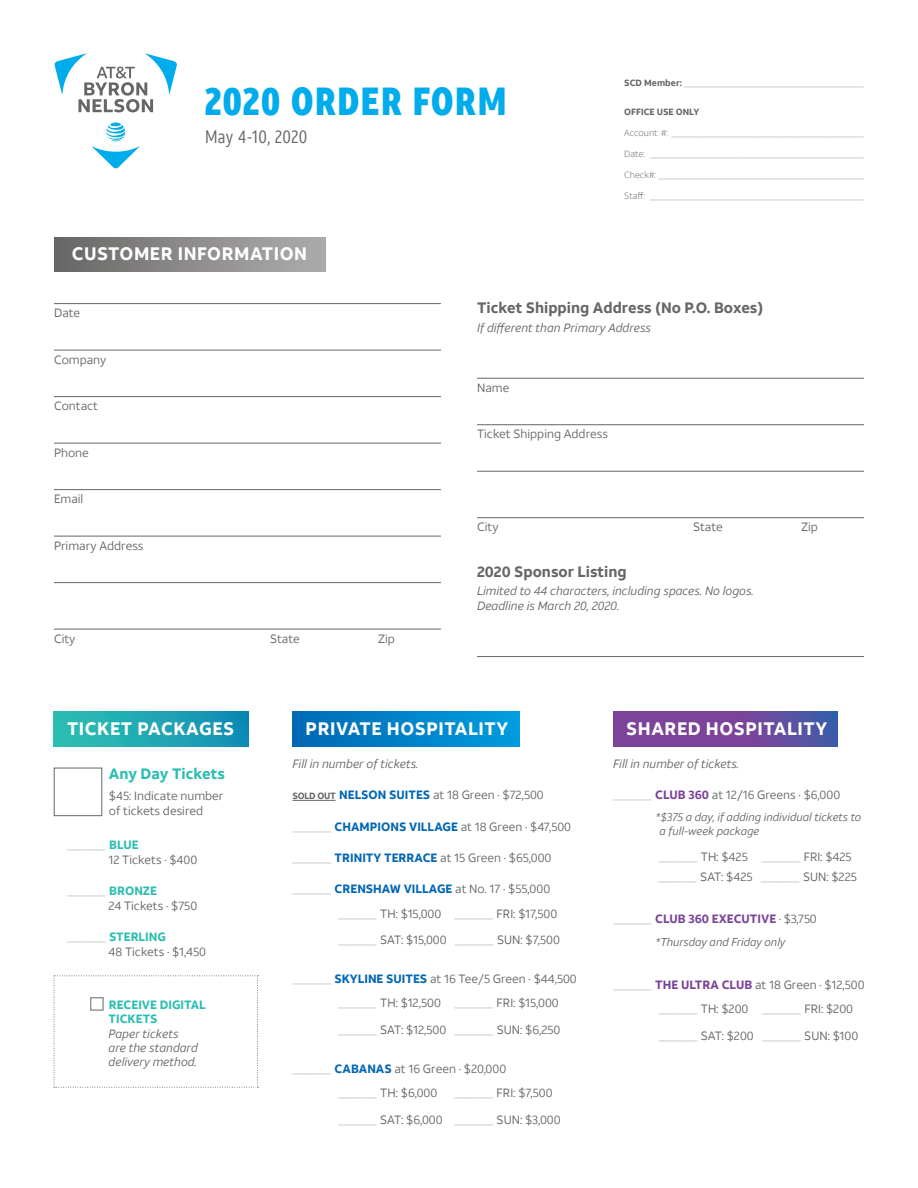
<style>
.page{position:relative;width:918px;height:1188px;background:#fff}
.page>*{position:absolute;margin:0;border:0;box-sizing:border-box;transform-origin:0 0}
.t1{font:900 39px "ATT Aleck Cd";letter-spacing:.025em;color:#00aceb}
.Bold_White_Titles{font:700 18px "ATT Aleck Sans";letter-spacing:.03em;color:#fff}
.t2{font:18px "ATT Aleck Cd";letter-spacing:.025em;color:#656666}
.t3{font:700 15px "ATT Aleck Sans";color:#656666}
.t4{font:700 15px "ATT Aleck Sans";color:#2abdb1}
.Form-No_Rule{font:12px/14.4px "ATT Aleck Sans";color:#656666}
.Small_Note{font:italic 12px/14.4px "ATT Aleck Sans";color:#656666}
.Form-Rule_Above{font:12px "ATT Aleck Sans";color:#656666}
.t5{font:700 12px "ATT Aleck Sans";color:#0166b3}
.t6{font:700 12px "ATT Aleck Sans";color:#7b4399}
.t7{font:italic 11.25px/14.4px "ATT Aleck Sans";color:#656666}
.t8{font:100 9px/19.5px "ATT Aleck Sans";color:#656666}
.t9{font:700 9px "ATT Aleck Sans";color:#656666}
.s1{font-weight:700}
.s2{font-weight:300}
.s3{font-weight:700;font-size:12px;color:#2abdb1}
.s4{font-weight:700;font-style:normal;color:#2abdb1}
.s5{font-weight:700;font-size:9px}
.s6{font-weight:700;color:#0166b3}
.s7{font-weight:100;font-size:9px}
.s8{font-weight:100;font-size:9px;color:#656666}
.s9{font-weight:400;color:#656666}
.s10{font-weight:400;font-size:12px}
.s11{font-weight:700;color:#7b4399}
</style>
<div class="page">
<hr style="left:54px;top:303px;width:387px;height:1px;background:#656666">
<hr style="left:54px;top:350px;width:387px;height:1px;background:#656666">
<hr style="left:54px;top:396px;width:387px;height:1px;background:#656666">
<hr style="left:54px;top:443px;width:387px;height:1px;background:#656666">
<hr style="left:54px;top:489px;width:387px;height:1px;background:#656666">
<hr style="left:54px;top:536px;width:387px;height:1px;background:#656666">
<hr style="left:54px;top:582px;width:387px;height:1px;background:#656666">
<hr style="left:54px;top:629px;width:387px;height:1px;background:#656666">
<hr style="left:477px;top:378px;width:387px;height:1px;background:#656666">
<hr style="left:477px;top:424px;width:387px;height:1px;background:#656666">
<hr style="left:477px;top:471px;width:387px;height:1px;background:#656666">
<hr style="left:477px;top:517px;width:387px;height:1px;background:#656666">
<hr style="left:477px;top:656px;width:387px;height:1px;background:#656666">
<svg style="left:54px;top:53px;width:123px;height:115px"></svg>
<div style="left:54px;top:237px;width:271px;height:34px;background:linear-gradient(to right,#696866,#aeadae)"></div>
<div style="left:54px;top:712px;width:194px;height:34px;background:linear-gradient(to right,#2ec1b1,#118cb5)"></div>
<div style="left:292px;top:712px;width:228px;height:34px;background:linear-gradient(to right,#0068b4,#009ddf)"></div>
<svg style="left:613px;top:712px;width:225px;height:34px;background:#6d489c"></svg>
<div style="left:54px;top:768px;width:48px;height:48px;border:1px solid #656666"></div>
<svg style="left:54px;top:975px;width:204px;height:113px"></svg>
<hr style="left:292px;top:800px;width:44px;height:1px;background:#656666">
<p class="t1" style="left:205px;top:76px;width:303px">2020 ORDER FORM</p>
<p class="t2" style="left:205px;top:126px;width:104px">May 4-10, 2020</p>
<p class="Bold_White_Titles" style="left:72px;top:243px;width:237px">CUSTOMER INFORMATION</p>
<p class="t8" style="left:624px;top:73px;width:241px"><span class="s1">SCD Member:</span> __________________________________________</p>
<p class="t9" style="left:624px;top:106px;width:77px">OFFICE USE ONLY</p>
<p class="t8" style="left:624px;top:123px;width:241px"><span class="s2">Account #:</span> _____________________________________________</p>
<p class="t8" style="left:624px;top:144px;width:241px"><span class="s2">Date:</span> __________________________________________________</p>
<p class="t8" style="left:624px;top:165px;width:241px"><span class="s2">Check#:</span> ________________________________________________</p>
<p class="t8" style="left:624px;top:186px;width:241px"><span class="s2">Staff:</span> __________________________________________________</p>
<p class="Form-Rule_Above" style="left:54px;top:306px;width:28px">Date</p>
<p class="Form-Rule_Above" style="left:54px;top:352px;width:54px">Company</p>
<p class="Form-Rule_Above" style="left:54px;top:399px;width:46px">Contact</p>
<p class="Form-Rule_Above" style="left:54px;top:445px;width:36px">Phone</p>
<p class="Form-Rule_Above" style="left:54px;top:492px;width:31px">Email</p>
<p class="Form-Rule_Above" style="left:54px;top:538px;width:91px">Primary Address</p>
<p class="Form-Rule_Above" style="left:54px;top:631px;width:23px">City</p>
<p class="Form-Rule_Above" style="left:270px;top:631px;width:31px">State</p>
<p class="Form-Rule_Above" style="left:378px;top:631px;width:18px">Zip</p>
<h2 class="t3" style="left:477px;top:298px;width:288px">Ticket Shipping Address (No P.O. Boxes)</h2>
<p class="Small_Note" style="left:477px;top:320px;width:176px">If different than Primary Address</p>
<p class="Form-Rule_Above" style="left:477px;top:380px;width:34px">Name</p>
<p class="Form-Rule_Above" style="left:477px;top:427px;width:132px">Ticket Shipping Address</p>
<p class="Form-Rule_Above" style="left:477px;top:520px;width:23px">City</p>
<p class="Form-Rule_Above" style="left:693px;top:520px;width:31px">State</p>
<p class="Form-Rule_Above" style="left:801px;top:520px;width:18px">Zip</p>
<h2 class="t3" style="left:477px;top:562px;width:151px">2020 Sponsor Listing</h2>
<p class="Small_Note" style="left:477px;top:584px;width:278px;line-height:15px">Limited to 44 characters, including spaces. No logos.<br>Deadline is March 20, 2020.</p>
<p class="Bold_White_Titles" style="left:67px;top:717px;width:169px">TICKET PACKAGES</p>
<p class="Bold_White_Titles" style="left:306px;top:717px;width:204px">PRIVATE HOSPITALITY</p>
<p class="Bold_White_Titles" style="left:626px;top:717px;width:202px">SHARED HOSPITALITY</p>
<h2 class="t4" style="left:109px;top:764px;width:118px">Any Day Tickets</h2>
<p class="Form-No_Rule" style="left:109px;top:789px;width:116px">$45: Indicate number of tickets desired</p>
<h3 class="t8" style="left:67px;top:836px;width:73px">_________ <span class="s3">BLUE</span></h3>
<h3 class="Form-No_Rule" style="left:108px;top:852px;width:90px">12 Tickets · $400</h3>
<h3 class="t8" style="left:67px;top:882px;width:92px">_________ <span class="s3">BRONZE</span></h3>
<h3 class="Form-No_Rule" style="left:108px;top:898px;width:90px">24 Tickets · $750</h3>
<h3 class="t8" style="left:67px;top:928px;width:100px">_________ <span class="s3">STERLING</span></h3>
<h3 class="Form-No_Rule" style="left:108px;top:944px;width:99px">48 Tickets · $1,450</h3>
<h3 class="Small_Note" style="left:109px;top:997px;width:99px"><span class="s4">RECEIVE DIGITAL<br>TICKETS<br></span>Paper tickets<br>are the standard delivery method.</h3>
<p class="Small_Note" style="left:292px;top:757px;width:128px">Fill in number of tickets.</p>
<p class="Small_Note" style="left:613px;top:757px;width:128px">Fill in number of tickets.</p>
<h3 class="Form-No_Rule" style="left:292px;top:788px;width:253px"><span class="s5">SOLD OUT</span> <span class="s6">NELSON SUITES</span> at 18 Green · $72,500</h3>
<h3 class="Form-No_Rule" style="left:292px;top:819px;width:280px"><span class="s7">_________</span> <span class="s6">CHAMPIONS VILLAGE</span> at 18 Green · $47,500</h3>
<h3 class="Form-No_Rule" style="left:292px;top:850px;width:261px"><span class="s7">_________</span> <span class="s6">TRINITY TERRACE</span> at 15 Green · $65,000</h3>
<h3 class="t5" style="left:292px;top:881px;width:259px"><span class="s8">_________</span> CRENSHAW VILLAGE <span class="s9">at No. 17 · $55,000</span></h3>
<h3 class="Form-No_Rule" style="left:338px;top:906px;width:221px"><span class="s7">_________</span> TH: $15,000 <span class="s7">_________</span> FRI: $17,500</h3>
<h3 class="Form-No_Rule" style="left:338px;top:933px;width:223px"><span class="s7">_________</span> SAT: $15,000 <span class="s7">_________</span> SUN: $7,500</h3>
<h3 class="Form-No_Rule" style="left:338px;top:967px;width:240px;line-height:24px;text-indent:-46px"><span class="s7">_________</span> <span class="s6">SKYLINE SUITES</span> at 16 Tee/5 Green · $44,500 <span class="s7">_________</span> TH: $12,500 <span class="s7">_________</span> FRI: $15,000</h3>
<h3 class="Form-No_Rule" style="left:338px;top:1022px;width:224px"><span class="s7">_________</span> SAT: $12,500 <span class="s7">_________</span> SUN: $6,250</h3>
<h3 class="Form-No_Rule" style="left:292px;top:1061px;width:215px"><span class="s7">_________</span> <span class="s6">CABANAS</span> at 16 Green · $20,000</h3>
<h3 class="t8" style="left:338px;top:1084px;width:101px">_________ <span class="s10">TH: $6,000</span></h3>
<h3 class="Form-No_Rule" style="left:454px;top:1086px;width:100px"><span class="s7">_________</span> FRI: $7,500</h3>
<h3 class="Form-No_Rule" style="left:338px;top:1112px;width:224px"><span class="s7">_________</span> SAT: $6,000 <span class="s7">_________</span> SUN: $3,000</h3>
<h3 class="Form-No_Rule" style="left:613px;top:788px;width:229px"><span class="s7">_________</span> <span class="s11">CLUB 360</span> at 12/16 Greens · $6,000</h3>
<h3 class="t7" style="left:660px;top:809px;width:203px;text-indent:-4px">*$375 a day, if adding individual tickets to a full-week package</h3>
<h3 class="t8" style="left:658px;top:848px;width:200px">_________ <span class="s10">TH: $425</span> _________ <span class="s10">FRI: $425 </span>_________ <span class="s10">SAT: $425</span> _________ <span class="s10">SUN: $225</span></h3>
<h3 class="t6" style="left:613px;top:912px;width:205px"><span class="s8">_________</span> CLUB 360 EXECUTIVE <span class="s9">· $3,750</span></h3>
<h3 class="t7" style="left:656px;top:935px;width:131px">*Thursday and Friday only</h3>
<h3 class="Form-No_Rule" style="left:613px;top:977px;width:253px"><span class="s7">_________</span> <span class="s11">THE ULTRA CLUB</span> at 18 Green · $12,500</h3>
<h3 class="t8" style="left:659px;top:1000px;width:196px">_________ <span class="s10">TH: $200</span> _________ <span class="s10">FRI: $200</span></h3>
<h3 class="t8" style="left:659px;top:1027px;width:201px">_________ <span class="s10">SAT: $200</span> _________ <span class="s10">SUN: $100</span></h3>
</div>
